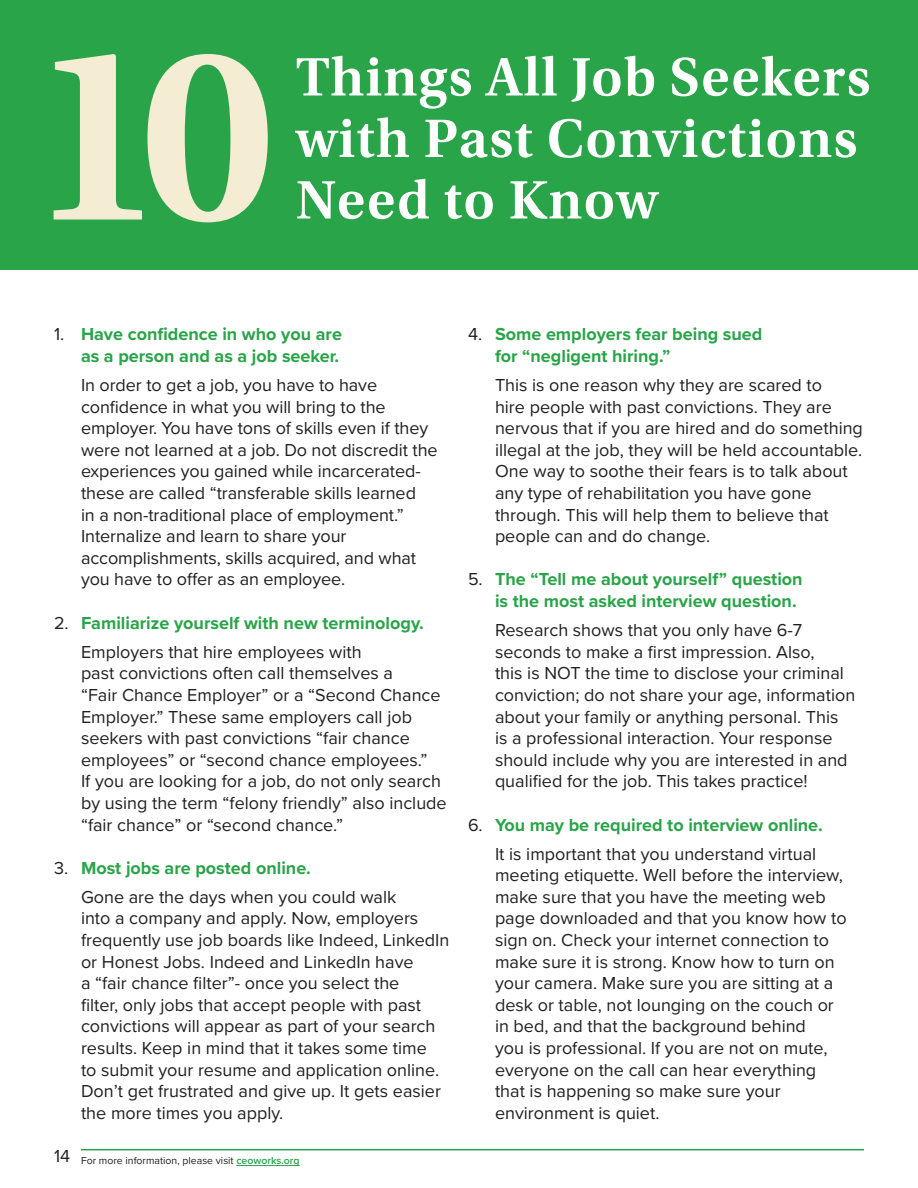
<style>
.page{position:relative;width:918px;height:1188px;background:#fff}
.page>*{position:absolute;margin:0;border:0;box-sizing:border-box;transform-origin:0 0}
.Utopia_-_Section_Header___L_Title_-_Blac{font:600 57px/61.5px "Utopia Std";letter-spacing:.02em;color:#fff}
.t1{font:18px/21.6px "Proxima Nova";color:#231f20}
.t2{font:700 18px/21.6px "Proxima Nova";color:#29a448}
.t3{font:10.5px "Proxima Nova";color:#231f20}
.s1{font-weight:400;color:#231f20}
.s2{font-weight:700;color:#29a448}
.s3{font-weight:600;color:#29a448}
</style>
<div class="page">
<hr style="left:81px;top:1149px;width:783px;height:1px;background:#29a448">
<hr style="left:236px;top:1165px;width:64px;height:1px;background:#29a448">
<div style="left:0;top:0;width:918px;height:270px;background:#29a448"></div>
<svg style="left:54px;top:54px;width:214px;height:168px"></svg>
<p class="Utopia_-_Section_Header___L_Title_-_Blac" style="left:296px;top:47px;width:576px">Things All Job Seekers with Past Convictions<br>Need to Know</p>
<p class="t2" style="left:54px;top:323px;width:289px;text-align:right"><span class="s1">1.</span> Have confidence in who you are as a person and as a job seeker.</p>
<p class="t1" style="left:81px;top:373px;width:358px">In order to get a job, you have to have confidence in what you will bring to the employer. You have tons of skills even if they were not learned at a job. Do not discredit the experiences you gained while incarcerated&shy;these are called “transferable skills learned<br>in a non-traditional place of employment.” Internalize and learn to share your accomplishments, skills acquired, and what you have to offer as an employee.</p>
<p class="t2" style="left:81px;top:608px;width:344px;line-height:29.1px;text-indent:-27px"><span class="s1">2.</span> Familiarize yourself with new terminology.<br><span class="s1">Employers that hire employees with</span></p>
<p class="t1" style="left:81px;top:662px;width:367px">past convictions often call themselves a<br>“Fair Chance Employer” or a “Second Chance Employer.” These same employers call job seekers with past convictions “fair chance employees” or “second chance employees.”<br>If you are looking for a job, do not only search by using the term “felony friendly” also include “fair chance” or “second chance.”</p>
<p class="t1" style="left:81px;top:852px;width:317px;line-height:29.1px;text-indent:-27px">3. <span class="s2">Most jobs are posted online.<br></span>Gone are the days when you could walk</p>
<p class="t1" style="left:81px;top:907px;width:370px">into a company and apply. Now, employers frequently use job boards like Indeed, LinkedIn or Honest Jobs. Indeed and LinkedIn have<br>a “fair chance filter”- once you select the<br>filter, only jobs that accept people with past convictions will appear as part of your search results. Keep in mind that it takes some time<br>to submit your resume and application online.<br>Don’t get frustrated and give up. It gets easier the more times you apply.</p>
<p class="t3" style="left:54px;top:1153px;width:247px"><sup>14</sup> For more information, please visit <span class="s3">ceoworks.org</span></p>
<p class="t2" style="left:495px;top:323px;width:269px;text-indent:-27px"><span class="s1">4.</span> Some employers fear being sued for “negligent hiring.”</p>
<p class="t1" style="left:495px;top:373px;width:369px">This is one reason why they are scared to<br>hire people with past convictions. They are nervous that if you are hired and do something illegal at the job, they will be held accountable.<br>One way to soothe their fears is to talk about any type of rehabilitation you have gone through. This will help them to believe that people can and do change.</p>
<p class="t2" style="left:495px;top:568px;width:309px;text-indent:-27px"><span class="s1">5.</span> The “Tell me about yourself” question is the most asked interview question.</p>
<p class="t1" style="left:495px;top:619px;width:362px">Research shows that you only have 6-7 seconds to make a first impression. Also,<br>this is NOT the time to disclose your criminal conviction; do not share your age, information about your family or anything personal. This is a professional interaction. Your response should include why you are interested in and qualified for the job. This takes practice!</p>
<p class="t1" style="left:495px;top:809px;width:329px;line-height:29.1px;text-indent:-27px">6. <span class="s2">You may be required to interview online.<br></span>It is important that you understand virtual</p>
<p class="t1" style="left:495px;top:864px;width:353px">meeting etiquette. Well before the interview, make sure that you have the meeting web page downloaded and that you know how to sign on. Check your internet connection to make sure it is strong. Know how to turn on your camera. Make sure you are sitting at a desk or table, not lounging on the couch or in bed, and that the background behind<br>you is professional. If you are not on mute, everyone on the call can hear everything that is happening so make sure your environment is quiet.</p>
</div>
